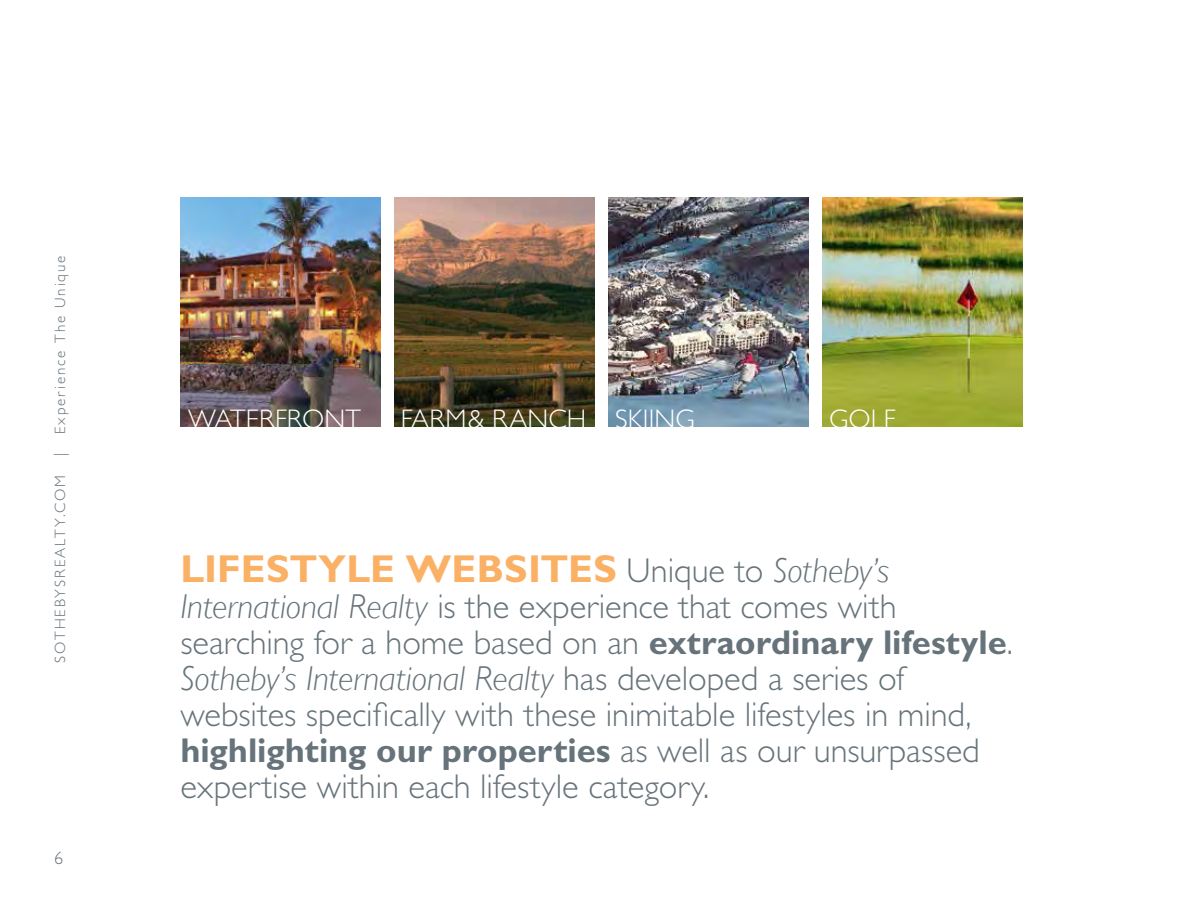
<style>
.page{position:relative;width:1188px;height:918px;background:#fff}
.page>*{position:absolute;margin:0;border:0;box-sizing:border-box;transform-origin:0 0}
.t1{font:700 39px "Gill Sans";letter-spacing:.005em;color:#fbb165}
.t2{font:300 34.5px/36px "Gill Sans";color:#67737a}
.t3{font:300 27px "Gill Sans";letter-spacing:.005em;color:#fff}
.t4{font:300 18px "Gill Sans";color:#67737a}
.t5{font:300 15px "Gill Sans";letter-spacing:.13em;color:#67737a}
.s1{font-weight:300;font-size:34.5px;color:#67737a}
.s2{font-weight:300;font-style:italic;font-size:34.5px;color:#67737a}
.s3{font-style:italic}
.s4{font-weight:700}
</style>
<div class="page">
<img style="left:608px;top:197px;width:201px;height:230px">
<img style="left:822px;top:197px;width:201px;height:230px">
<img style="left:394px;top:197px;width:201px;height:230px">
<img style="left:180px;top:197px;width:201px;height:230px">
<p class="t5" style="left:52px;top:663px;width:409px;rotate:-90deg">SOTHEBYSREALTY.COM | Experience The Unique</p>
<p class="t4" style="left:54px;top:848px;width:10px">6</p>
<p class="t3" style="left:188px;top:403px;width:36px">WATER</p>
<p class="t3" style="left:275px;top:403px;width:87px">FRO NT</p>
<p class="t3" style="left:401px;top:403px;width:23px">FARM</p>
<p class="t3" style="left:468px;top:403px;width:99px">&amp;RANCH</p>
<p class="t3" style="left:615px;top:403px;width:81px">SKIING</p>
<p class="t3" style="left:829px;top:403px;width:68px">GOLF</p>
<p class="t1" style="left:180px;top:545px;width:711px">LIFESTYLE WEBSITES <span class="s1">Unique to</span> <span class="s2">Sotheby’s</span></p>
<p class="t2" style="left:180px;top:589px;width:834px"><span class="s3">International Realty</span> is the experience that comes with searching for a home based on an <span class="s4">extraordinary lifestyle</span>.<br><span class="s3">Sotheby’s International Realty</span> has developed a series of websites specifically with these inimitable lifestyles in mind, <span class="s4">highlighting our properties</span> as well as our unsurpassed expertise within each lifestyle category.</p>
</div>
